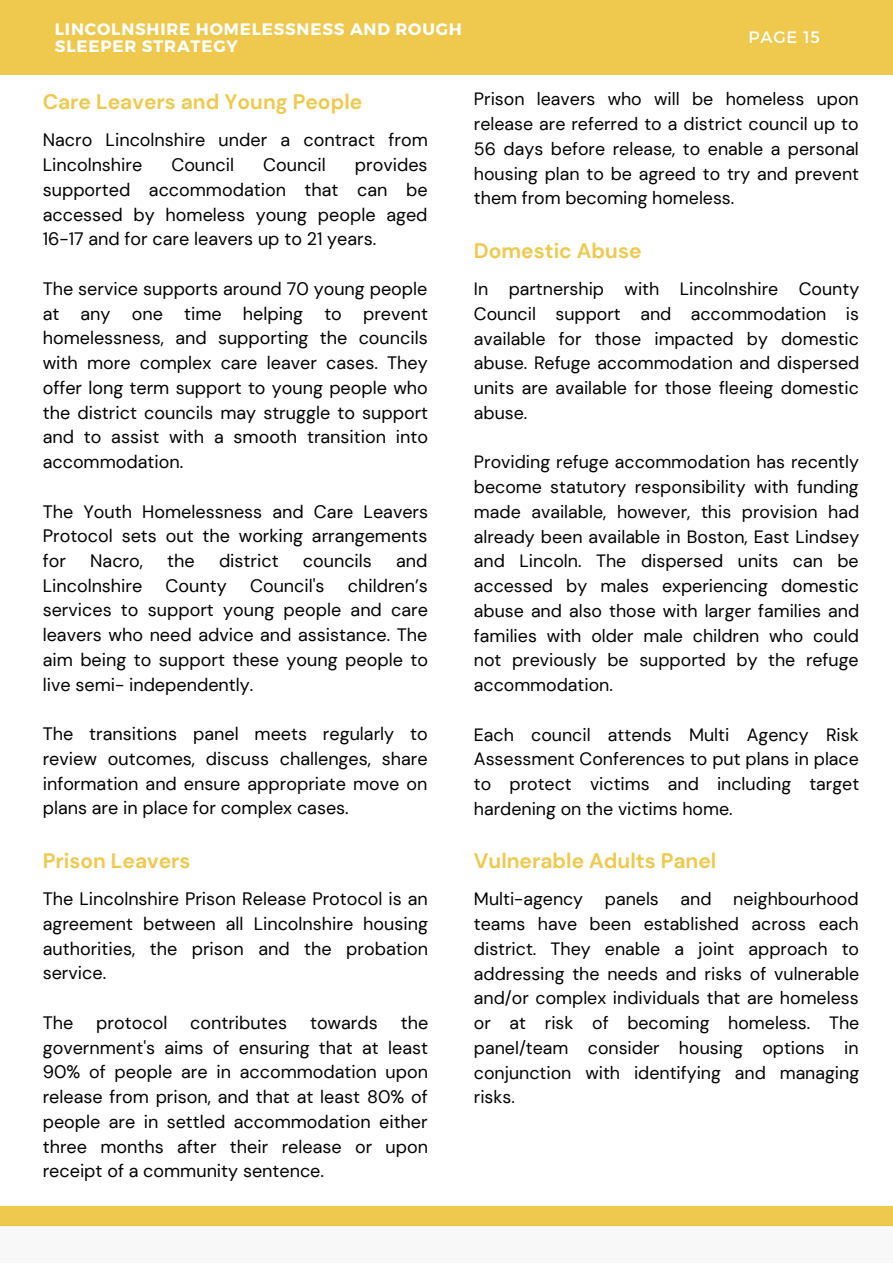
<style>
.page{position:relative;width:893px;height:1264px;background:#fff}
.page>*{position:absolute;margin:0;border:0;box-sizing:border-box;transform-origin:0 0}
.t1{font:700 21px "DM Sans";color:#eec94d}
.t2{font:18px/24.8px "DM Sans";color:#000;text-align:justify}
.t3{font:17.85px/24.8px "DM Sans";color:#000;text-align:justify}
.t4{font:700 16.5px/16.8px "Montserrat";letter-spacing:.05em;color:#fff}
.t5{font:16.5px "Montserrat";letter-spacing:.05em;color:#fff}
</style>
<div class="page">
<div style="left:0;top:0;width:892px;height:74px;background:#eec94d"></div>
<div style="left:0;top:1206px;width:892px;height:19px;background:#eec94d"></div>
<div style="left:0;top:1225px;width:892px;height:37px;background:#f8f8f8"></div>
<p class="t4" style="left:55px;top:20px;width:408px">LINCOLNSHIRE HOMELESSNESS AND ROUGH<br>SLEEPER STRATEGY</p>
<p class="t5" style="left:748px;top:27px;width:73px">PAGE 15</p>
<p class="t1" style="left:43px;top:88px;width:321px">Care Leavers and Young People</p>
<p class="t2" style="left:43px;top:128px;width:386px">Nacro Lincolnshire under a contract from<br>Lincolnshire</p>
<p class="t2" style="left:43px;top:153px;width:386px;text-indent:312px">provides supported accommodation that can be accessed by homeless young people aged 16-17 and for care leavers up to 21 years.</p>
<p class="t2" style="left:43px;top:276px;width:387px">The service supports around 70 young people at any one time helping to prevent homelessness, and supporting the councils with more complex care leaver cases. They offer long term support to young people who the district councils may struggle to support and to assist with a smooth transition into accommodation.</p>
<p class="t2" style="left:43px;top:499px;width:387px">The Youth Homelessness and Care Leavers Protocol sets out the working arrangements for</p>
<p class="t2" style="left:171px;top:153px;width:64px">Council</p>
<p class="t2" style="left:263px;top:153px;width:64px">Council</p>
<p class="t2" style="left:90px;top:548px;width:54px">Nacro,</p>
<p class="t2" style="left:167px;top:548px;width:29px">the</p>
<p class="t2" style="left:219px;top:548px;width:61px">district</p>
<p class="t2" style="left:303px;top:548px;width:71px">councils</p>
<p class="t2" style="left:396px;top:548px;width:33px">and</p>
<p class="t2" style="left:43px;top:573px;width:101px">Lincolnshire</p>
<p class="t2" style="left:166px;top:573px;width:63px">County</p>
<p class="t2" style="left:250px;top:573px;width:76px">Council's</p>
<p class="t2" style="left:43px;top:573px;width:387px;text-indent:305px">children’s services to support young people and care leavers who need advice and assistance. The aim being to support these young people to live semi- independently.</p>
<p class="t2" style="left:43px;top:721px;width:386px">The transitions panel meets regularly to review outcomes, discuss challenges, share information and ensure appropriate move on plans are in place for complex cases.</p>
<p class="t1" style="left:43px;top:846px;width:149px">Prison Leavers</p>
<p class="t2" style="left:43px;top:886px;width:387px">The Lincolnshire Prison Release Protocol is an agreement between all Lincolnshire housing authorities, the prison and the probation service.</p>
<p class="t2" style="left:43px;top:1010px;width:32px">The</p>
<p class="t2" style="left:96px;top:1010px;width:72px">protocol</p>
<p class="t2" style="left:190px;top:1010px;width:98px">contributes</p>
<p class="t2" style="left:310px;top:1010px;width:69px">towards</p>
<p class="t2" style="left:43px;top:1010px;width:387px;text-indent:358px">the government's aims of ensuring that at least 90% of people are in accommodation upon release from prison, and that at least 80% of people are in settled accommodation either three months after their release or upon receipt of a community sentence.</p>
<p class="t3" style="left:474px;top:87px;width:386px">Prison leavers who will be homeless upon release are referred to a district council up to 56 days before release, to enable a personal housing plan to be agreed to try and prevent them from becoming homeless.</p>
<p class="t1" style="left:474px;top:237px;width:169px">Domestic Abuse</p>
<p class="t3" style="left:474px;top:277px;width:387px">In partnership with Lincolnshire County Council support and accommodation is available for those impacted by domestic abuse. Refuge accommodation and dispersed units are available for those fleeing domestic abuse.</p>
<p class="t3" style="left:474px;top:450px;width:387px">Providing refuge accommodation has recently become statutory responsibility with funding made available, however, this provision had already been available in Boston, East Lindsey and Lincoln. The dispersed units can be accessed by males experiencing domestic abuse and also those with larger families and families with older male children who could not previously be supported by the refuge accommodation.</p>
<p class="t3" style="left:474px;top:722px;width:387px">Each council attends Multi Agency Risk Assessment Conferences to put plans in place to protect victims and including target hardening on the victims home.</p>
<p class="t1" style="left:474px;top:847px;width:244px">Vulnerable Adults Panel</p>
<p class="t3" style="left:474px;top:887px;width:387px">Multi-agency panels and neighbourhood teams have been established across each district. They enable a joint approach to addressing the needs and risks of vulnerable and/or complex individuals that are homeless or at risk of becoming homeless. The panel/team consider housing options in conjunction with identifying and managing risks.</p>
</div>
